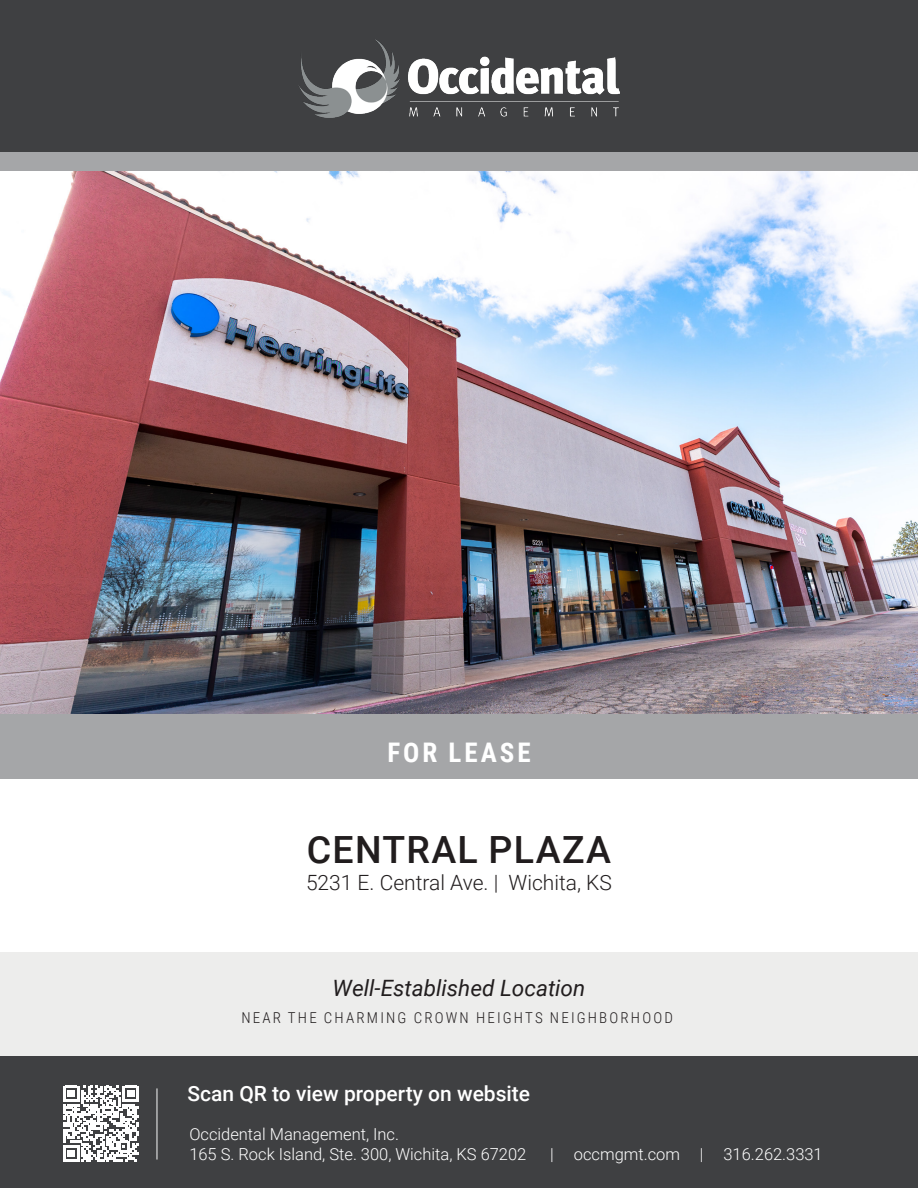
<style>
.page{position:relative;width:918px;height:1188px;background:#fff}
.page>*{position:absolute;margin:0;border:0;box-sizing:border-box;transform-origin:0 0}
.t1{font:500 37.5px "Roboto";letter-spacing:.035em;color:#211d1e}
.t2{font:700 27px "Roboto Condensed";letter-spacing:.11em;color:#fff}
.t3{font:italic 22.5px "Roboto";color:#211d1e}
.t4{font:500 21px "Roboto";color:#fff}
.t5{font:300 21px "Roboto";color:#211d1e}
.t6{font:300 16.5px "Roboto";color:#fff}
.Headline{font:300 15px "Roboto Condensed";letter-spacing:.145em;color:#231f20}
</style>
<div class="page">
<div style="left:0;top:952px;width:918px;height:135px;background:#ededec"></div>
<div style="left:0;top:714px;width:918px;height:65px;background:#a5a6a8"></div>
<div style="left:0;top:1057px;width:918px;height:131px;background:#3f4042"></div>
<div style="left:0;top:151px;width:918px;height:41px;background:#a5a6a8"></div>
<div style="left:0;top:0;width:918px;height:151px;background:#3f4042"></div>
<img style="left:299px;top:40px;width:321px;height:77px">
<img style="left:0;top:172px;width:918px;height:542px">
<svg style="left:63px;top:1086px;width:76px;height:75px"></svg>
<hr style="left:157px;top:1088px;width:1px;height:72px;background:#f8f8f8">
<p class="t2" style="left:387px;top:733px;width:145px">FOR LEASE</p>
<p class="t1" style="left:307px;top:824px;width:306px">CENTRAL PLAZA</p>
<p class="t5" style="left:306px;top:868px;width:307px">5231 E. Central Ave. | Wichita, KS</p>
<p class="t3" style="left:333px;top:972px;width:254px">Well-Established Location</p>
<p class="Headline" style="left:241px;top:1007px;width:433px">NEAR THE CHARMING CROWN HEIGHTS NEIGHBORHOOD</p>
<p class="t4" style="left:188px;top:1079px;width:344px">Scan QR to view property on website</p>
<p class="t6" style="left:189px;top:1123px;width:211px">Occidental Management, Inc.</p>
<p class="t6" style="left:189px;top:1142px;width:339px">165 S. Rock Island, Ste. 300, Wichita, KS 67202</p>
<p class="t6" style="left:550px;top:1142px;width:274px">| occmgmt.com | 316.262.3331</p>
</div>
